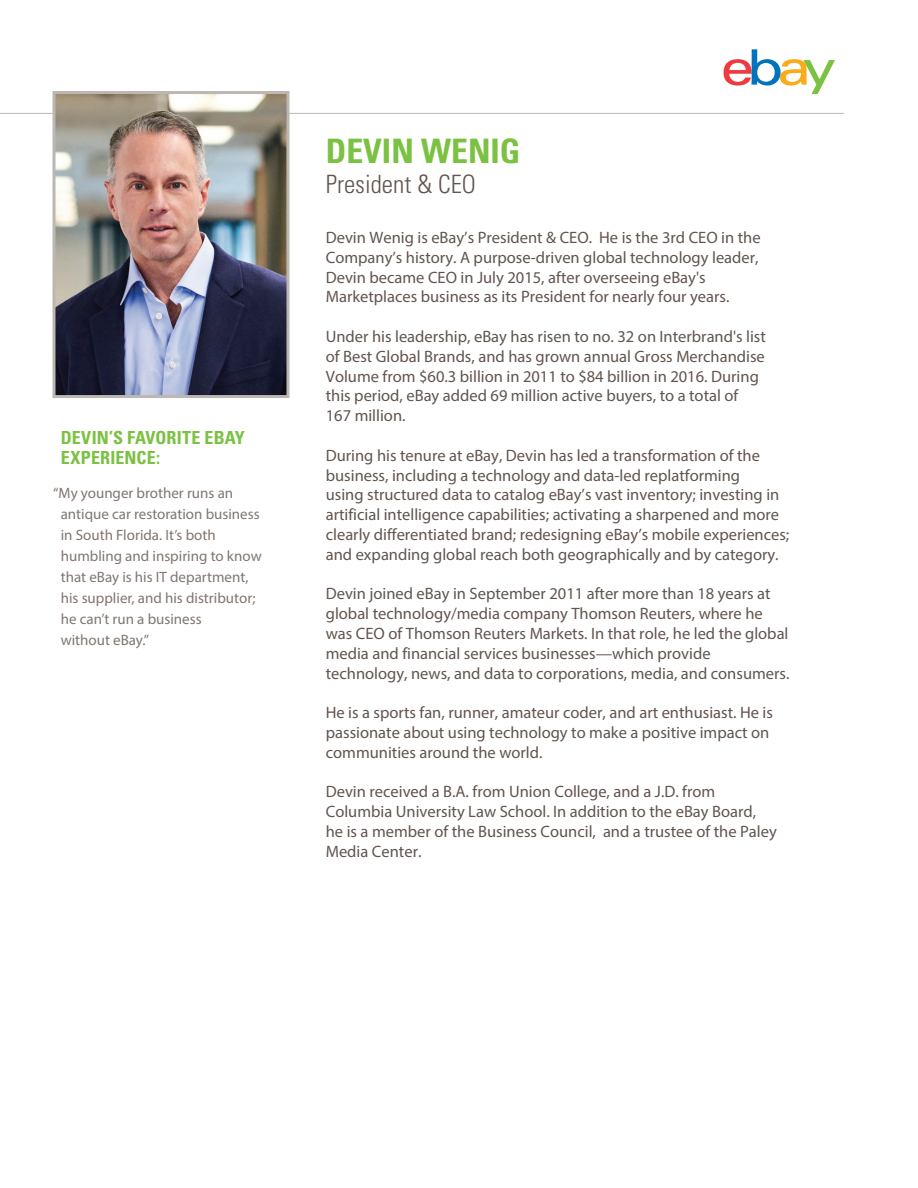
<style>
.page{position:relative;width:918px;height:1188px;background:#fff}
.page>*{position:absolute;margin:0;border:0;box-sizing:border-box;transform-origin:0 0}
.t1{font:700 condensed 33.75px "Univers";color:#7bc142}
.t2{font:300 condensed 25.35px "Univers";color:#62544e}
.t3{font:700 condensed 18px/19.5px "Univers";letter-spacing:.005em;color:#7bc142}
.t4{font:16.5px/19.8px "Myriad Pro";color:#62544e}
.t5{font:15px/21px "Myriad Pro";color:#827570}
</style>
<div class="page">
<hr style="left:0;top:113px;width:844px;height:1px;background:#bdb7b3">
<img style="left:56px;top:95px;width:230px;height:299px">
<div style="left:52px;top:91px;width:238px;height:307px;border:3px solid #bdb7b3"></div>
<svg style="left:724px;top:49px;width:111px;height:45px"></svg>
<p class="t3" style="left:61px;top:428px;width:186px">DEVIN’S FAVORITE EBAY<br>EXPERIENCE:</p>
<p class="t5" style="left:61px;top:482px;width:203px;text-indent:-8px">“My younger brother runs an antique car restoration business in South Florida. It’s both humbling and inspiring to know that eBay is his IT department, his supplier, and his distributor; he can’t run a business<br>without eBay.”</p>
<h1 class="t1" style="left:326px;top:130px;width:196px">DEVIN WENIG</h1>
<h2 class="t2" style="left:326px;top:169px;width:152px">President &amp; CEO</h2>
<p class="t4" style="left:326px;top:227px;width:436px">Devin Wenig is eBay’s President &amp; CEO. He is the 3rd CEO in the Company’s history. A purpose-driven global technology leader, Devin became CEO in July 2015, after overseeing eBay's Marketplaces business as its President for nearly four years.</p>
<p class="t4" style="left:326px;top:326px;width:442px">Under his leadership, eBay has risen to no. 32 on Interbrand's list of Best Global Brands, and has grown annual Gross Merchandise Volume from $60.3 billion in 2011 to $84 billion in 2016. During this period, eBay added 69 million active buyers, to a total of 167 million.</p>
<p class="t4" style="left:326px;top:445px;width:465px">During his tenure at eBay, Devin has led a transformation of the business, including a technology and data-led replatforming<br>using structured data to catalog eBay’s vast inventory; investing in artificial intelligence capabilities; activating a sharpened and more clearly differentiated brand; redesigning eBay’s mobile experiences; and expanding global reach both geographically and by category.</p>
<p class="t4" style="left:326px;top:584px;width:465px">Devin joined eBay in September 2011 after more than 18 years at global technology/media company Thomson Reuters, where he was CEO of Thomson Reuters Markets. In that role, he led the global media and financial services businesses—which provide technology, news, and data to corporations, media, and consumers.</p>
<p class="t4" style="left:326px;top:703px;width:449px">He is a sports fan, runner, amateur coder, and art enthusiast. He is passionate about using technology to make a positive impact on communities around the world.</p>
<p class="t4" style="left:326px;top:782px;width:452px">Devin received a B.A. from Union College, and a J.D. from Columbia University Law School. In addition to the eBay Board, he is a member of the Business Council, and a trustee of the Paley Media Center.</p>
</div>
